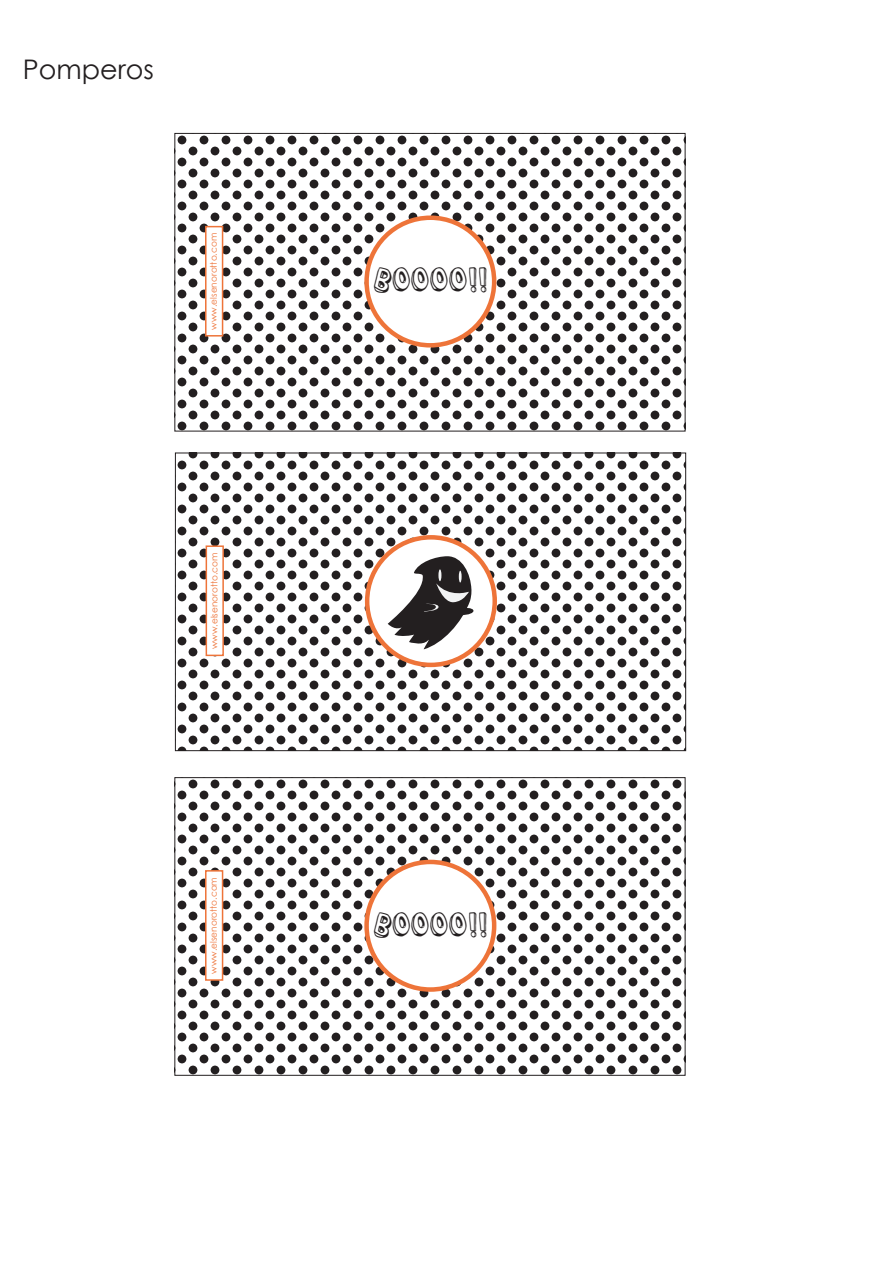
<style>
.page{position:relative;width:893px;height:1263px;background:#fff}
.page>*{position:absolute;margin:0;border:0;box-sizing:border-box;transform-origin:0 0}
.t1{font:33px "Action Jackson";color:#231f20}
.t2{font:27px "Century Gothic";color:#231f20}
.t3{font:9px "Century Gothic";color:#ee7439}
</style>
<div class="page">
<svg style="left:177px;top:455px;width:507px;height:294px"></svg>
<div style="left:175px;top:453px;width:511px;height:298px;border:1px solid #231f20"></div>
<svg style="left:367px;top:537px;width:128px;height:128px"></svg>
<div style="left:365px;top:535px;width:132px;height:132px;border:4px solid #ee7439;border-radius:50%"></div>
<svg style="left:175px;top:133px;width:510px;height:298px"></svg>
<div style="left:367px;top:218px;width:127px;height:127px;background:#fff;border-radius:50%"></div>
<div style="left:364px;top:215px;width:132px;height:133px;border:4px solid #ee7439;border-radius:50%"></div>
<svg style="left:388px;top:556px;width:86px;height:94px"></svg>
<div style="left:205px;top:226px;width:18px;height:111px;background:#fff;border:2px solid #ee7439"></div>
<svg style="left:175px;top:777px;width:510px;height:298px"></svg>
<div style="left:367px;top:862px;width:127px;height:127px;background:#fff;border-radius:50%"></div>
<div style="left:364px;top:860px;width:132px;height:132px;border:4px solid #ee7439;border-radius:50%"></div>
<div style="left:205px;top:870px;width:18px;height:111px;background:#fff;border:2px solid #ee7439"></div>
<div style="left:206px;top:545px;width:18px;height:111px;background:#fff;border:2px solid #ee7439"></div>
<h2 class="t2" style="left:23px;top:51px;width:133px">Pomperos</h2>
<p class="t3" style="left:207px;top:329px;width:98px;rotate:-90deg">www.elsenorotto.com</p>
<p class="t3" style="left:208px;top:649px;width:98px;rotate:-90deg">www.elsenorotto.com</p>
<p class="t3" style="left:207px;top:974px;width:98px;rotate:-90deg">www.elsenorotto.com</p>
<h1 class="t1" style="left:373px;top:265px;width:116px">BOOOO!!</h1>
<h1 class="t1" style="left:373px;top:909px;width:116px">BOOOO!!</h1>
</div>
